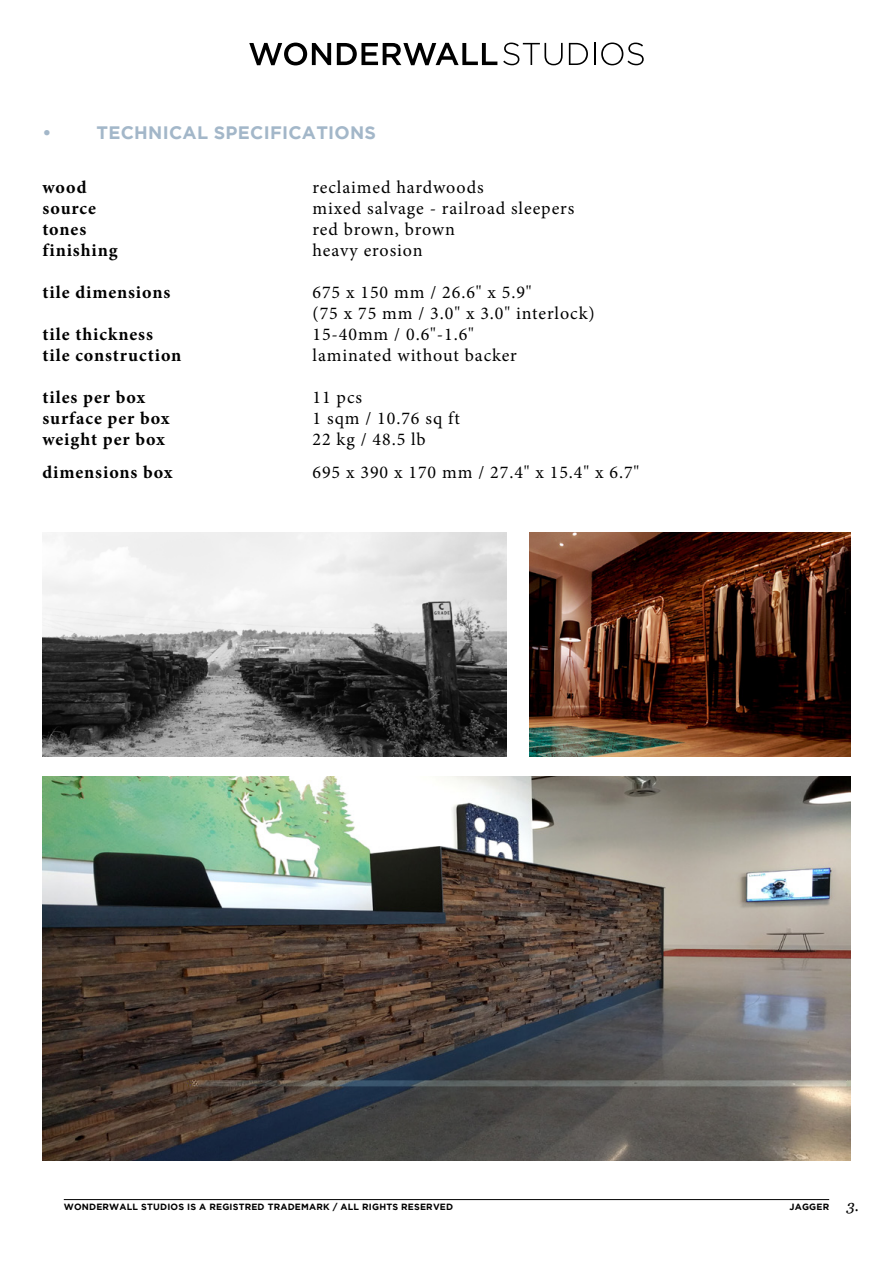
<style>
.page{position:relative;width:893px;height:1263px;background:#fff}
.page>*{position:absolute;margin:0;border:0;box-sizing:border-box;transform-origin:0 0}
.t1{font:18px/21px "Minion Pro";letter-spacing:.05em;color:#000}
.t2{font:700 18px "Minion Pro";letter-spacing:.05em;color:#000}
.t3{font:700 18px "Gotham";letter-spacing:.015em;color:#a3b7c9}
.t4{font:700 9px "Gotham";letter-spacing:.02em;color:#000}
.s1{font-family:"Georgia";font-weight:400;font-style:italic;font-size:15px}
</style>
<div class="page">
<hr style="left:64px;top:1199px;width:765px;height:1px;background:#000">
<svg style="left:249px;top:43px;width:82px;height:22px"></svg>
<svg style="left:337px;top:43px;width:160px;height:22px"></svg>
<svg style="left:503px;top:43px;width:60px;height:22px"></svg>
<svg style="left:569px;top:43px;width:19px;height:22px"></svg>
<svg style="left:594px;top:43px;width:1px;height:22px"></svg>
<svg style="left:601px;top:43px;width:43px;height:22px"></svg>
<img style="left:43px;top:776px;width:807px;height:385px">
<img style="left:43px;top:532px;width:463px;height:225px">
<img style="left:529px;top:532px;width:321px;height:225px">
<p class="t3" style="left:43px;top:122px;width:10px">•</p>
<p class="t3" style="left:97px;top:122px;width:281px">TECHNICAL SPECIFICATIONS</p>
<p class="t2" style="left:43px;top:174px;width:46px">wood</p>
<p class="t1" style="left:313px;top:176px;width:173px">reclaimed hardwoods</p>
<p class="t2" style="left:43px;top:195px;width:55px">source</p>
<p class="t1" style="left:313px;top:197px;width:263px">mixed salvage - railroad sleepers</p>
<p class="t2" style="left:43px;top:216px;width:45px">tones</p>
<p class="t1" style="left:313px;top:218px;width:144px">red brown, brown</p>
<p class="t2" style="left:43px;top:237px;width:77px">finishing</p>
<p class="t1" style="left:313px;top:239px;width:112px">heavy erosion</p>
<p class="t2" style="left:43px;top:279px;width:129px">tile dimensions</p>
<p class="t1" style="left:313px;top:281px;width:284px">675 x 150 mm / 26.6" x 5.9"<br>(75 x 75 mm / 3.0" x 3.0" interlock)</p>
<p class="t2" style="left:43px;top:321px;width:112px">tile thickness</p>
<p class="t1" style="left:313px;top:323px;width:163px">15-40mm / 0.6"-1.6"</p>
<p class="t2" style="left:43px;top:342px;width:140px">tile construction</p>
<p class="t1" style="left:313px;top:344px;width:206px">laminated without backer</p>
<p class="t2" style="left:43px;top:384px;width:104px">tiles per box</p>
<p class="t1" style="left:313px;top:386px;width:51px">11 pcs</p>
<p class="t2" style="left:43px;top:405px;width:129px">surface per box</p>
<p class="t1" style="left:313px;top:407px;width:149px">1 sqm / 10.76 sq ft</p>
<p class="t2" style="left:43px;top:426px;width:124px">weight per box</p>
<p class="t1" style="left:313px;top:428px;width:115px">22 kg / 48.5 lb</p>
<p class="t2" style="left:43px;top:459px;width:131px">dimensions box</p>
<p class="t1" style="left:313px;top:462px;width:328px">695 x 390 x 170 mm / 27.4" x 15.4" x 6.7"</p>
<p class="t4" style="left:64px;top:1201px;width:391px">WONDERWALL STUDIOS IS A REGISTRED TRADEMARK / ALL RIGHTS RESERVED</p>
<p class="t4" style="left:789px;top:1201px;width:71px">JAGGER <span class="s1">3.</span></p>
</div>
